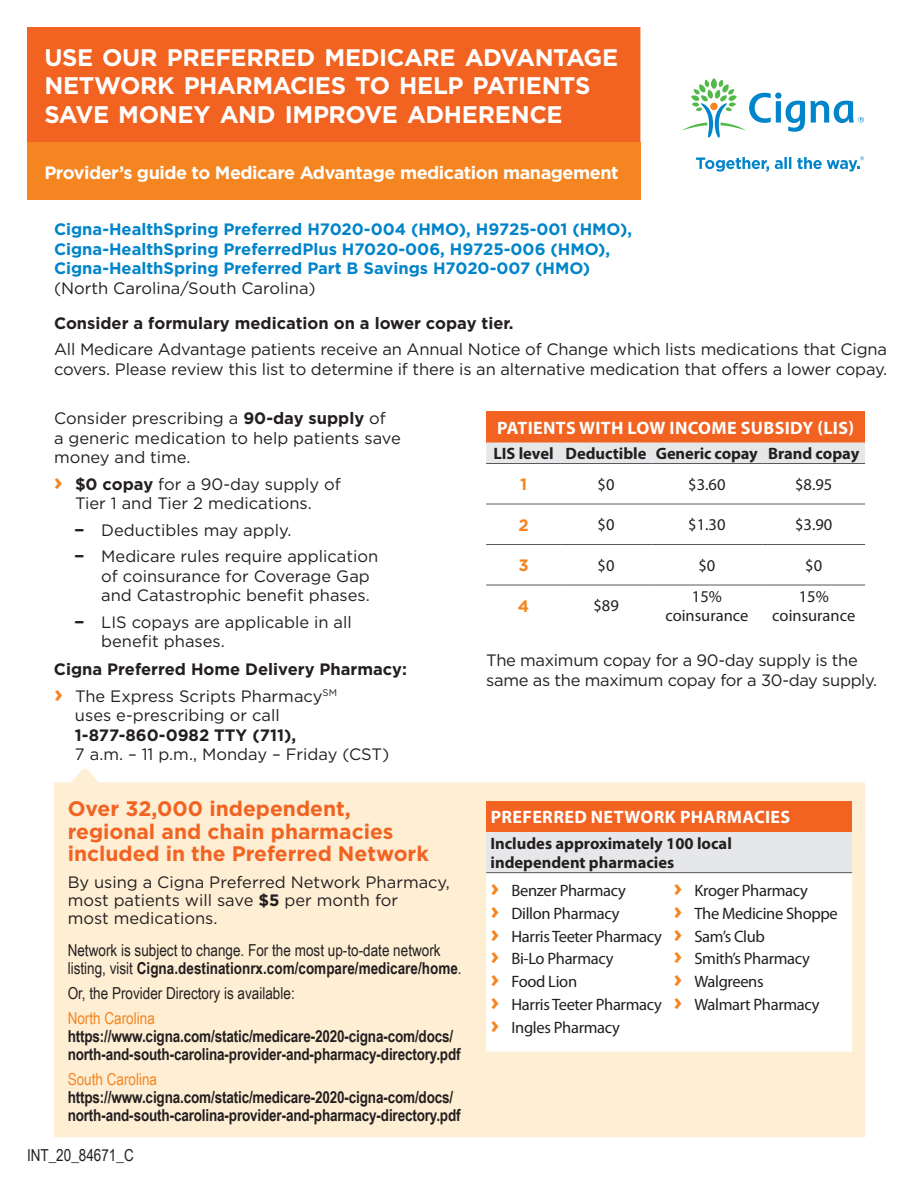
<style>
.page{position:relative;width:918px;height:1188px;background:#fff}
.page>*{position:absolute;margin:0;border:0;box-sizing:border-box;transform-origin:0 0}
.t1{font:700 24px/28.5px "Gotham";letter-spacing:-.015em;color:#fff}
.t2{font:700 21px/22.5px "Gotham";color:#f26221}
.t3{font:700 18px "Myriad Pro";letter-spacing:.02em;color:#fff}
.t4{font:700 18px "Gotham";letter-spacing:-.025em;color:#fff}
.t5{font:16.5px/19.5px "Gotham";color:#231f20}
.t6{font:700 16.5px/18px "Arial Narrow";letter-spacing:-.01em;color:#231f20}
.t7{font:16.5px/22.8px "Myriad Pro";letter-spacing:-.02em;color:#231f20}
.t8{font:700 16.5px/19.5px "Gotham";color:#0084ca}
.t9{font:16.5px/18px "Arial Narrow";color:#231f20}
.t10{font:700 16.5px/26.5px "Gotham";color:#231f20}
.t11{font:700 16.5px/19.5px "Myriad Pro";color:#231f20}
.t12{font:16.5px/19.5px "Gotham";letter-spacing:-.02em;color:#231f20}
.t13{font:16.5px/19.5px "Myriad Pro";color:#231f20;text-align:center}
.t14{font:16.5px "Arial Narrow";color:#f58520}
.t15{font:700 16.5px "Gotham";color:#f58520}
.s1{font-weight:700}
.s2{font-weight:700;font-size:24px;color:#f58520}
.s3{font-size:24px;color:#f58520}
.s4{font-weight:400}
.s5{font-family:"Gotham";font-weight:700;font-size:24px;color:#f58520}
</style>
<div class="page">
<div style="left:54px;top:782px;width:811px;height:355px;background:#feeed4"></div>
<svg style="left:71px;top:769px;width:27px;height:13px"></svg>
<div style="left:486px;top:801px;width:366px;height:31px;background:#f26221"></div>
<div style="left:486px;top:832px;width:366px;height:41px;background:#e6e7e9"></div>
<div style="left:486px;top:873px;width:366px;height:179px;background:#fff"></div>
<hr style="left:486px;top:872px;width:183px;height:1px;background:#57585a">
<hr style="left:669px;top:872px;width:183px;height:1px;background:#57585a">
<div style="left:486px;top:411px;width:379px;height:31px;background:#f26221"></div>
<div style="left:486px;top:442px;width:379px;height:21px;background:#e6e7e9"></div>
<hr style="left:486px;top:463px;width:75px;height:1px;background:#57585a">
<hr style="left:561px;top:463px;width:90px;height:1px;background:#57585a">
<hr style="left:651px;top:463px;width:111px;height:1px;background:#57585a">
<hr style="left:762px;top:463px;width:103px;height:1px;background:#57585a">
<hr style="left:486px;top:504px;width:75px;height:1px;background:#57585a">
<hr style="left:561px;top:504px;width:90px;height:1px;background:#57585a">
<hr style="left:651px;top:504px;width:111px;height:1px;background:#57585a">
<hr style="left:762px;top:504px;width:103px;height:1px;background:#57585a">
<hr style="left:486px;top:544px;width:75px;height:1px;background:#57585a">
<hr style="left:561px;top:544px;width:90px;height:1px;background:#57585a">
<hr style="left:651px;top:544px;width:111px;height:1px;background:#57585a">
<hr style="left:762px;top:544px;width:103px;height:1px;background:#57585a">
<hr style="left:486px;top:585px;width:75px;height:1px;background:#57585a">
<hr style="left:561px;top:585px;width:90px;height:1px;background:#57585a">
<hr style="left:651px;top:585px;width:111px;height:1px;background:#57585a">
<hr style="left:762px;top:585px;width:103px;height:1px;background:#57585a">
<div style="left:27px;top:27px;width:613px;height:115px;background:#f26221"></div>
<div style="left:27px;top:142px;width:613px;height:58px;background:#f58520"></div>
<svg style="left:696px;top:157px;width:73px;height:15px"></svg>
<svg style="left:775px;top:157px;width:16px;height:12px"></svg>
<svg style="left:797px;top:156px;width:67px;height:16px"></svg>
<svg style="left:682px;top:78px;width:182px;height:60px"></svg>
<h1 class="t1" style="left:44px;top:43px;width:575px">USE OUR PREFERRED MEDICARE ADVANTAGE<br>NETWORK PHARMACIES TO HELP PATIENTS<br>SAVE MONEY AND IMPROVE ADHERENCE</h1>
<p class="t4" style="left:44px;top:160px;width:576px">Provider’s guide to Medicare Advantage medication management</p>
<p class="t8" style="left:54px;top:220px;width:580px">Cigna-HealthSpring Preferred H7020-004 (HMO), H9725-001 (HMO),<br>Cigna-HealthSpring PreferredPlus H7020-006, H9725-006 (HMO),<br>Cigna-HealthSpring Preferred Part B Savings H7020-007 (HMO)</p>
<p class="t5" style="left:54px;top:278px;width:263px">(North Carolina/South Carolina)</p>
<p class="t10" style="left:54px;top:310px;width:461px">Consider a formulary medication on a lower copay tier.</p>
<p class="t5" style="left:54px;top:339px;width:835px">All Medicare Advantage patients receive an Annual Notice of Change which lists medications that Cigna covers. Please review this list to determine if there is an alternative medication that offers a lower copay.</p>
<p class="t5" style="left:54px;top:408px;width:348px">Consider prescribing a <span class="s1">90-day supply</span> of<br>a generic medication to help patients save money and time.</p>
<p class="t5" style="left:54px;top:474px;width:289px;text-align:center"><span class="s2">›</span> <span class="s1">$0 copay</span> for a 90-day supply of<br>Tier 1 and Tier 2 medications.</p>
<p class="t5" style="left:74px;top:516px;width:305px;line-height:26.5px"><span class="s1">−</span> Deductibles may apply.<br><span class="s1">−</span> Medicare rules require application</p>
<p class="t5" style="left:101px;top:566px;width:270px">of coinsurance for Coverage Gap and Catastrophic benefit phases.</p>
<p class="t5" style="left:101px;top:612px;width:252px;text-indent:-27px"><span class="s1">−</span> LIS copays are applicable in all benefit phases.</p>
<p class="t10" style="left:54px;top:656px;width:355px">Cigna Preferred Home Delivery Pharmacy: <span class="s3">›</span> <span class="s4">The Express Scripts Pharmacy</span><sup>SM</sup></p>
<p class="t5" style="left:75px;top:705px;width:206px">uses e-prescribing or call</p>
<p class="t10" style="left:75px;top:722px;width:223px">1-877-860-0982 TTY (711),</p>
<p class="t5" style="left:75px;top:744px;width:316px">7 a.m. – 11 p.m., Monday – Friday (CST)</p>
<p class="t2" style="left:68px;top:797px;width:363px">Over 32,000 independent, regional and chain pharmacies included in the Preferred Network</p>
<p class="t5" style="left:68px;top:873px;width:384px;line-height:18px">By using a Cigna Preferred Network Pharmacy, most patients will save <span class="s1">$5</span> per month for<br>most medications.</p>
<p class="t9" style="left:68px;top:941px;width:396px">Network is subject to change. For the most up-to-date network listing, visit <span class="s1">Cigna.destinationrx.com/compare/medicare/home</span>.</p>
<p class="t9" style="left:68px;top:984px;width:229px">Or, the Provider Directory is available:</p>
<p class="t14" style="left:68px;top:1006px;width:89px">North Carolina</p>
<p class="t6" style="left:68px;top:1026px;width:394px">https://www.cigna.com/static/medicare-2020-cigna-com/docs/ north-and-south-carolina-provider-and-pharmacy-directory.pdf</p>
<p class="t14" style="left:68px;top:1067px;width:91px">South Carolina</p>
<p class="t6" style="left:68px;top:1087px;width:394px">https://www.cigna.com/static/medicare-2020-cigna-com/docs/ north-and-south-carolina-provider-and-pharmacy-directory.pdf</p>
<p class="t9" style="left:27px;top:1146px;width:108px">INT_20_84671_C</p>
<p class="t3" style="left:497px;top:417px;width:359px">PATIENTS WITH LOW INCOME SUBSIDY (LIS)</p>
<p class="t11" style="left:493px;top:444px;width:368px">LIS level Deductible Generic copay Brand copay</p>
<p class="t15" style="left:520px;top:474px;width:8px">1</p>
<p class="t7" style="left:598px;top:473px;width:18px">$0</p>
<p class="t7" style="left:688px;top:473px;width:39px">$3.60</p>
<p class="t7" style="left:795px;top:473px;width:39px">$8.95</p>
<p class="t15" style="left:518px;top:514px;width:12px">2</p>
<p class="t7" style="left:598px;top:514px;width:18px">$0</p>
<p class="t7" style="left:688px;top:514px;width:39px">$1.30</p>
<p class="t7" style="left:795px;top:514px;width:39px">$3.90</p>
<p class="t15" style="left:518px;top:555px;width:12px">3</p>
<p class="t7" style="left:598px;top:554px;width:18px">$0</p>
<p class="t7" style="left:698px;top:554px;width:18px">$0</p>
<p class="t7" style="left:805px;top:554px;width:18px">$0</p>
<p class="t15" style="left:518px;top:595px;width:13px">4</p>
<p class="t7" style="left:593px;top:595px;width:27px">$89</p>
<p class="t13" style="left:665px;top:587px;width:84px">15% coinsurance</p>
<p class="t13" style="left:772px;top:587px;width:84px">15% coinsurance</p>
<p class="t12" style="left:486px;top:650px;width:393px">The maximum copay for a 90-day supply is the same as the maximum copay for a 30-day supply.</p>
<p class="t3" style="left:491px;top:807px;width:301px">PREFERRED NETWORK PHARMACIES</p>
<p class="t11" style="left:490px;top:834px;width:243px">Includes approximately 100 local independent pharmacies</p>
<p class="t7" style="left:490px;top:880px;width:173px"><span class="s5">›</span> Benzer Pharmacy<br><span class="s5">›</span> Dillon Pharmacy<br><span class="s5">›</span> Harris Teeter Pharmacy <span class="s5">›</span> Bi-Lo Pharmacy<br><span class="s5">›</span> Food Lion<br><span class="s5">›</span> Harris Teeter Pharmacy <span class="s5">›</span> Ingles Pharmacy</p>
<p class="t7" style="left:673px;top:880px;width:166px"><span class="s5">›</span> Kroger Pharmacy<br><span class="s5">›</span> The Medicine Shoppe <span class="s5">›</span> Sam’s Club<br><span class="s5">›</span> Smith’s Pharmacy<br><span class="s5">›</span> Walgreens<br><span class="s5">›</span> Walmart Pharmacy</p>
</div>
